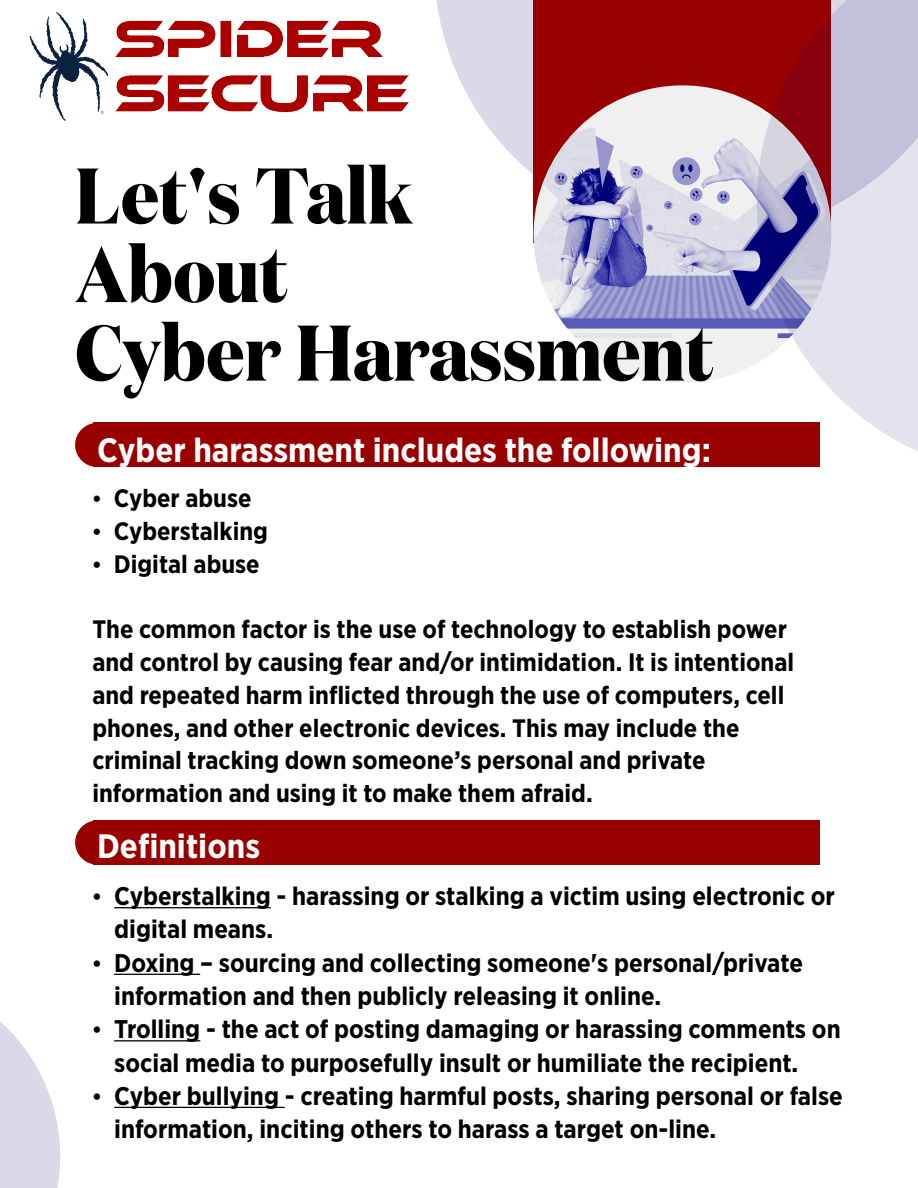
<style>
.page{position:relative;width:918px;height:1188px;background:#fff}
.page>*{position:absolute;margin:0;border:0;box-sizing:border-box;transform-origin:0 0}
.t1{font:700 78.6px/78.6px "Domaine Disp Nar";color:#000}
.t2{font:700 33.9px "Gotham Narrow";color:#fff}
.t3{font:700 25.65px/33.3px "Gotham Narrow";color:#000}
.t4{font:700 25.2px/32.7px "Gotham Narrow";color:#000}
.s1{font-family:"Times New Roman";font-weight:400}
</style>
<div class="page">
<svg style="left:436px;top:0;width:103px;height:272px"></svg>
<div style="left:534px;top:0;width:297px;height:243px;background:#900"></div>
<img style="left:534px;top:85px;width:297px;height:298px;border-radius:149px">
<svg style="left:722px;top:0;width:196px;height:451px"></svg>
<div style="left:93px;top:423px;width:727px;height:44px;background:#900"></div>
<div style="left:75px;top:423px;width:44px;height:44px;background:#900;border-radius:50%"></div>
<hr style="left:114px;top:907px;width:157px;height:1px;background:#000">
<hr style="left:114px;top:974px;width:86px;height:1px;background:#000">
<hr style="left:114px;top:1040px;width:86px;height:1px;background:#000">
<hr style="left:114px;top:1107px;width:171px;height:1px;background:#000">
<div style="left:93px;top:820px;width:727px;height:45px;background:#900"></div>
<div style="left:75px;top:820px;width:44px;height:45px;background:#900;border-radius:50%"></div>
<svg style="left:0;top:1021px;width:60px;height:167px"></svg>
<img style="left:29px;top:13px;width:428px;height:108px">
<h1 class="t1" style="left:75px;top:156px;width:640px">Let's Talk<br>About<br>Cyber Harassment</h1>
<h2 class="t2" style="left:97px;top:429px;width:615px">Cyber harassment includes the following:</h2>
<p class="t4" style="left:92px;top:482px;width:161px"><span class="s1">•</span> Cyber abuse</p>
<p class="t4" style="left:92px;top:515px;width:177px"><span class="s1">•</span> Cyberstalking</p>
<p class="t4" style="left:92px;top:547px;width:169px"><span class="s1">•</span> Digital abuse</p>
<p class="t4" style="left:92px;top:613px;width:703px">The common factor is the use of technology to establish power and control by causing fear and/or intimidation. It is intentional and repeated harm inflicted through the use of computers, cell phones, and other electronic devices. This may include the criminal tracking down someone’s personal and private information and using it to make them afraid.</p>
<h2 class="t2" style="left:97px;top:824px;width:165px">Definitions</h2>
<p class="t3" style="left:114px;top:879px;width:722px;text-indent:-22px"><span class="s1">•</span> Cyberstalking - harassing or stalking a victim using electronic or digital means.</p>
<p class="t3" style="left:114px;top:946px;width:690px;text-indent:-22px"><span class="s1">•</span> Doxing – sourcing and collecting someone's personal/private information and then publicly releasing it online.</p>
<p class="t3" style="left:114px;top:1012px;width:728px;text-indent:-22px"><span class="s1">•</span> Trolling - the act of posting damaging or harassing comments on social media to purposefully insult or humiliate the recipient.</p>
<p class="t3" style="left:114px;top:1079px;width:730px;text-indent:-22px"><span class="s1">•</span> Cyber bullying - creating harmful posts, sharing personal or false information, inciting others to harass a target on-line.</p>
</div>
